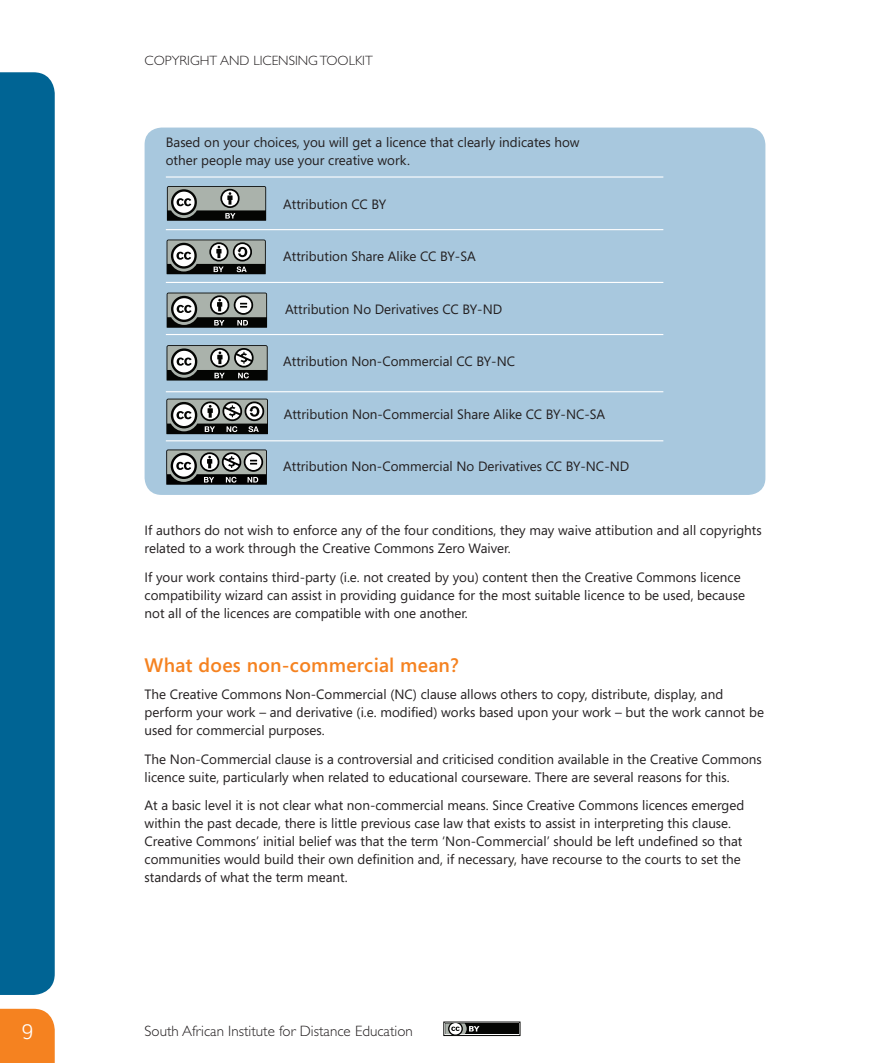
<style>
.page{position:relative;width:893px;height:1063px;background:#fff}
.page>*{position:absolute;margin:0;border:0;box-sizing:border-box;transform-origin:0 0}
.t1{font:300 22.5px "Secca Std";color:#fff}
.Heading_Nomalizo{font:600 19.5px "Segoe";letter-spacing:.015em;color:#f58220}
.t2{font:300 15px "Gill Sans";color:#231f20}
.Body__Nomalizo{font:13.5px/18px "Segoe";color:#231f20}
.t3{font:300 13.5px "Gill Sans";color:#231f20}
</style>
<div class="page">
<div style="left:0;top:72px;width:55px;height:923px;background:#006494"></div>
<div style="left:0;top:1009px;width:55px;height:54px;background:#f58220"></div>
<svg style="left:443px;top:1022px;width:77px;height:14px"></svg>
<div style="left:445px;top:1023px;width:74px;height:11px;background:#040503"></div>
<svg style="left:445px;top:1023px;width:34px;height:11px"></svg>
<div style="left:145px;top:128px;width:620px;height:367px;background:#a8c8de;border-radius:17px"></div>
<hr style="left:166px;top:391px;width:497px;height:1px;background:#fff">
<hr style="left:166px;top:176px;width:497px;height:2px;background:#fff">
<hr style="left:166px;top:229px;width:497px;height:1px;background:#fff">
<hr style="left:166px;top:282px;width:497px;height:1px;background:#fff">
<hr style="left:166px;top:334px;width:497px;height:1px;background:#fff">
<hr style="left:166px;top:440px;width:497px;height:1px;background:#fff">
<svg style="left:167px;top:186px;width:99px;height:35px;background:#747975"></svg>
<svg style="left:167px;top:240px;width:99px;height:34px;background:#757975"></svg>
<svg style="left:167px;top:293px;width:100px;height:35px;background:#767a77"></svg>
<svg style="left:167px;top:345px;width:101px;height:36px;background:#737874"></svg>
<svg style="left:166px;top:399px;width:102px;height:35px;background:#727573"></svg>
<svg style="left:166px;top:449px;width:101px;height:36px;background:#737674"></svg>
<p class="t3" style="left:145px;top:52px;width:230px">COPYRIGHT AND LICENSING TOOLKIT</p>
<p class="Body__Nomalizo" style="left:166px;top:133px;width:415px">Based on your choices, you will get a licence that clearly indicates how other people may use your creative work.</p>
<p class="Body__Nomalizo" style="left:283px;top:195px;width:104px">Attribution CC BY</p>
<p class="Body__Nomalizo" style="left:283px;top:247px;width:194px">Attribution Share Alike CC BY-SA</p>
<p class="Body__Nomalizo" style="left:285px;top:300px;width:219px">Attribution No Derivatives CC BY-ND</p>
<p class="Body__Nomalizo" style="left:283px;top:352px;width:233px">Attribution Non-Commercial CC BY-NC</p>
<p class="Body__Nomalizo" style="left:284px;top:405px;width:323px">Attribution Non-Commercial Share Alike CC BY-NC-SA</p>
<p class="Body__Nomalizo" style="left:283px;top:457px;width:348px">Attribution Non-Commercial No Derivatives CC BY-NC-ND</p>
<p class="Body__Nomalizo" style="left:145px;top:521px;width:619px">If authors do not wish to enforce any of the four conditions, they may waive attibution and all copyrights related to a work through the Creative Commons Zero Waiver.</p>
<p class="Body__Nomalizo" style="left:145px;top:568px;width:602px">If your work contains third-party (i.e. not created by you) content then the Creative Commons licence compatibility wizard can assist in providing guidance for the most suitable licence to be used, because not all of the licences are compatible with one another.</p>
<p class="Heading_Nomalizo" style="left:145px;top:654px;width:316px">What does non-commercial mean?</p>
<p class="Body__Nomalizo" style="left:145px;top:685px;width:621px">The Creative Commons Non-Commercial (NC) clause allows others to copy, distribute, display, and perform your work – and derivative (i.e. modified) works based upon your work – but the work cannot be used for commercial purposes.</p>
<p class="Body__Nomalizo" style="left:145px;top:749px;width:619px">The Non-Commercial clause is a controversial and criticised condition available in the Creative Commons licence suite, particularly when related to educational courseware. There are several reasons for this.</p>
<p class="Body__Nomalizo" style="left:145px;top:796px;width:601px">At a basic level it is not clear what non-commercial means. Since Creative Commons licences emerged within the past decade, there is little previous case law that exists to assist in interpreting this clause.<br>Creative Commons’ initial belief was that the term ‘Non-Commercial’ should be left undefined so that communities would build their own definition and, if necessary, have recourse to the courts to set the standards of what the term meant.</p>
<h1 class="t1" style="left:21px;top:1019px;width:14px">9</h1>
<p class="t2" style="left:145px;top:1022px;width:270px">South African Institute for Distance Education</p>
</div>
